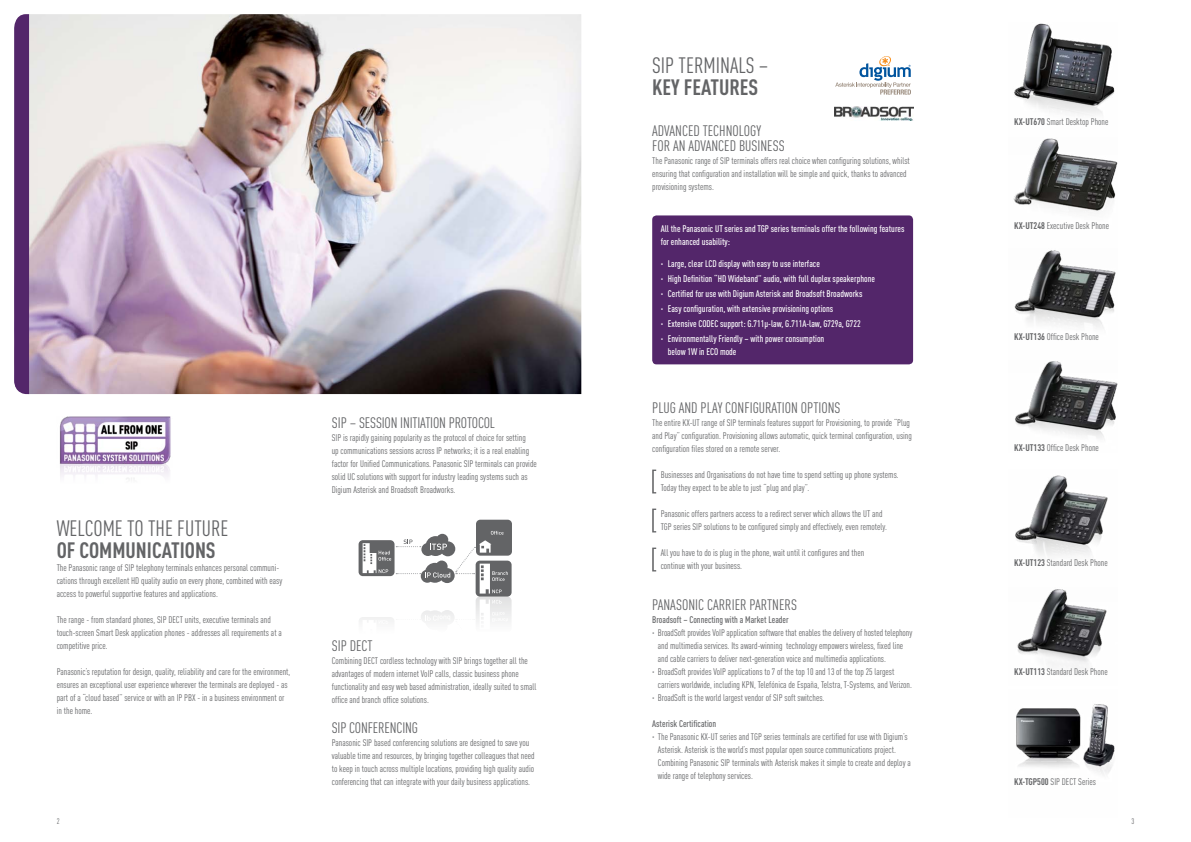
<style>
.page{position:relative;width:1191px;height:842px;background:#fff}
.page>*{position:absolute;margin:0;border:0;box-sizing:border-box;transform-origin:0 0}
.t1{font:22px "DIN Cond";color:#636466}
.t2{font:700 22px "DIN Cond";color:#636466}
.t3{font:15px/15px "DIN Cond";color:#636466}
.t4{font:9.5px/13px "DIN Cond";color:#636466}
.t5{font:500 9.5px/15px "DIN Cond";color:#fff}
.t6{font:500 9.5px "DIN Cond";color:#636466}
.t7{font:700 9.5px "DIN Cond";color:#636466}
.t8{font:8px "DIN Cond";color:#636466}
.s1{font-weight:700}
.s2{font-weight:400}
</style>
<div class="page">
<img style="left:59px;top:416px;width:112px;height:43px">
<img style="left:59px;top:459px;width:111px;height:20px">
<div style="left:358px;top:540px;width:36px;height:36px;background:#636466;border-radius:4px"></div>
<div style="left:475px;top:561px;width:36px;height:36px;background:#636466;border-radius:4px"></div>
<div style="left:476px;top:520px;width:36px;height:36px;background:#636466;border-radius:4px"></div>
<svg style="left:362px;top:531px;width:146px;height:62px"></svg>
<div style="left:475px;top:596px;width:36px;height:36px;background:linear-gradient(to bottom,#e0e0e0,#fcfcfc);border-radius:4px"></div>
<svg style="left:362px;top:599px;width:146px;height:33px"></svg>
<svg style="left:652px;top:470px;width:4px;height:23px"></svg>
<svg style="left:652px;top:509px;width:4px;height:23px"></svg>
<svg style="left:652px;top:548px;width:4px;height:23px"></svg>
<div style="left:652px;top:215px;width:261px;height:149px;background:#53266a;border-radius:4px"></div>
<img style="left:1014px;top:23px;width:101px;height:92px">
<img style="left:1013px;top:138px;width:104px;height:74px">
<img style="left:1014px;top:250px;width:102px;height:77px">
<img style="left:1015px;top:361px;width:102px;height:77px">
<img style="left:1015px;top:475px;width:93px;height:81px">
<img style="left:1017px;top:589px;width:90px;height:79px">
<img style="left:1016px;top:704px;width:99px;height:71px">
<img style="left:29px;top:14px;width:552px;height:380px">
<svg style="left:14px;top:14px;width:15px;height:380px;background:#562a6d"></svg>
<img style="left:834px;top:106px;width:79px;height:15px">
<svg style="left:835px;top:56px;width:76px;height:39px"></svg>
<h1 class="t1" style="left:57px;top:516px;width:173px">Welcome to the future</h1>
<h1 class="t2" style="left:57px;top:537px;width:160px">OF COMMUNICATIONS</h1>
<p class="t4" style="left:57px;top:561px;width:227px">The Panasonic range of SIP telephony terminals enhances personal communi&shy;cations through excellent HD quality audio on every phone, combined with easy access to powerful supportive features and applications.</p>
<p class="t4" style="left:57px;top:613px;width:227px">The range - from standard phones, SIP DECT units, executive terminals and touch-screen Smart Desk application phones - addresses all requirements at a competitive price.</p>
<p class="t4" style="left:57px;top:665px;width:235px">Panasonic’s reputation for design, quality, reliability and care for the environment, ensures an exceptional user experience wherever the terminals are deployed - as part of a “cloud based” service or with an IP PBX - in a business environment or in the home.</p>
<h2 class="t3" style="left:332px;top:415px;width:165px">SIP – Session Initiation Protocol</h2>
<p class="t4" style="left:332px;top:431px;width:206px">SIP is rapidly gaining popularity as the protocol of choice for setting<br>up communications sessions across IP networks; it is a real enabling factor for Unified Communications. Panasonic SIP terminals can provide solid UC solutions with support for industry leading systems such as Digium Asterisk and Broadsoft Broadworks.</p>
<h2 class="t3" style="left:332px;top:638px;width:25px">SIP DECT</h2>
<p class="t4" style="left:332px;top:654px;width:37px">Combining DECT</p>
<p class="t4" style="left:332px;top:654px;width:206px;text-indent:48px">cordless technology with SIP brings together all the advantages of modern internet VoIP calls, classic business phone functionality and easy web based administration, ideally suited to small office and branch office solutions.</p>
<h2 class="t3" style="left:332px;top:720px;width:88px">SIP Conferencing</h2>
<p class="t4" style="left:332px;top:736px;width:204px">Panasonic SIP based conferencing solutions are designed to save you valuable time and resources, by bringing together colleagues that need to keep in touch across multiple locations, providing high quality audio conferencing that can integrate with your daily business applications.</p>
<h1 class="t1" style="left:652px;top:53px;width:118px">SIP Terminals –</h1>
<h1 class="t2" style="left:652px;top:74px;width:108px">KEY FEATURES</h1>
<h2 class="t3" style="left:652px;top:123px;width:127px">Advanced technology for an advanced business</h2>
<p class="t4" style="left:652px;top:154px;width:259px">The Panasonic range of SIP terminals offers real choice when configuring solutions, whilst ensuring that configuration and installation will be simple and quick, thanks to advanced provisioning systems.</p>
<p class="t5" style="left:660px;top:222px;width:245px;line-height:13px">All the Panasonic UT series and TGP series terminals offer the following features for enhanced usability:</p>
<p class="t5" style="left:660px;top:256px;width:216px">· Large, clear LCD display with easy to use interface<br>· High Definition “HD Wideband” audio, with full duplex speakerphone · Certified for use with Digium Asterisk and Broadsoft Broadworks<br>· Easy configuration, with extensive provisioning options<br>· Extensive CODEC support: G.711µ-law, G.711A-law, G729a, G722<br>· Environmentally Friendly – with power consumption</p>
<p class="t5" style="left:668px;top:344px;width:70px">below 1W in ECO mode</p>
<h2 class="t3" style="left:652px;top:400px;width:190px">Plug and Play Configuration Options</h2>
<p class="t4" style="left:652px;top:416px;width:261px">The entire KX-UT range of SIP terminals features support for Provisioning, to provide “Plug and Play” configuration. Provisioning allows automatic, quick terminal configuration, using configuration files stored on a remote server.</p>
<p class="t4" style="left:656px;top:468px;width:244px;text-indent:5px">Businesses and Organisations do not have time to spend setting up phone systems.<br>Today they expect to be able to just “plug and play”.</p>
<p class="t4" style="left:656px;top:507px;width:232px;text-align:center">Panasonic offers partners access to a redirect server which allows the UT and<br>TG P series SIP solutions to be configured simply and effectively, even remotely.</p>
<p class="t4" style="left:660px;top:546px;width:205px">All you have to do is plug in the phone, wait until it configures and then continue with your business.</p>
<h2 class="t3" style="left:652px;top:597px;width:146px">Panasonic Carrier partners</h2>
<p class="t6" style="left:652px;top:614px;width:138px">Broadsoft – Connecting with a Market Leader</p>
<p class="t4" style="left:652px;top:626px;width:262px">· BroadSoft provides VoIP application software that enables the delivery of hosted telephony</p>
<p class="t4" style="left:658px;top:639px;width:247px">and multimedia services. Its award-winning technology empowers wireless, fixed line</p>
<p class="t4" style="left:658px;top:652px;width:229px">and cable carriers to deliver next-generation voice and multimedia applications.</p>
<p class="t4" style="left:652px;top:665px;width:244px">· BroadSoft provides VoIP applications to 7 of the top 10 and 13 of the top 25 largest</p>
<p class="t4" style="left:658px;top:678px;width:255px">carriers worldwide, including KPN, Telefónica de España, Telstra, T-Systems, and Verizon.</p>
<p class="t4" style="left:652px;top:691px;width:174px">· BroadSoft is the world largest vendor of SIP soft switches.</p>
<p class="t6" style="left:652px;top:718px;width:66px">Asterisk Certification</p>
<p class="t4" style="left:658px;top:730px;width:254px;text-indent:-6px">· The Panasonic KX-UT series and TGP series terminals are certified for use with Digium’s Asterisk. Asterisk is the world’s most popular open source communications project.<br>Combining Panasonic SIP terminals with Asterisk makes it simple to create and deploy a wide range of telephony services.</p>
<p class="t4" style="left:1014px;top:115px;width:96px"><span class="s1">KX-UT670</span> Smart Desktop Phone</p>
<p class="t4" style="left:1014px;top:219px;width:96px"><span class="s1">KX-UT248</span> Executive Desk Phone</p>
<p class="t4" style="left:1014px;top:330px;width:86px"><span class="s1">KX-UT136</span> Office Desk Phone</p>
<p class="t4" style="left:1014px;top:441px;width:86px"><span class="s1">KX-UT133</span> Office Desk Phone</p>
<p class="t4" style="left:1014px;top:556px;width:95px"><span class="s1">KX-UT123</span> Standard Desk Phone</p>
<p class="t4" style="left:1014px;top:665px;width:95px"><span class="s1">KX-UT113</span> Standard Desk Phone</p>
<p class="t7" style="left:1014px;top:776px;width:53px">KX-TGP500 <span class="s2">SIP DECT</span></p>
<p class="t4" style="left:1078px;top:775px;width:19px">Series</p>
<p class="t8" style="left:57px;top:816px;width:4px">2</p>
<p class="t8" style="left:1131px;top:816px;width:4px">3</p>
</div>
